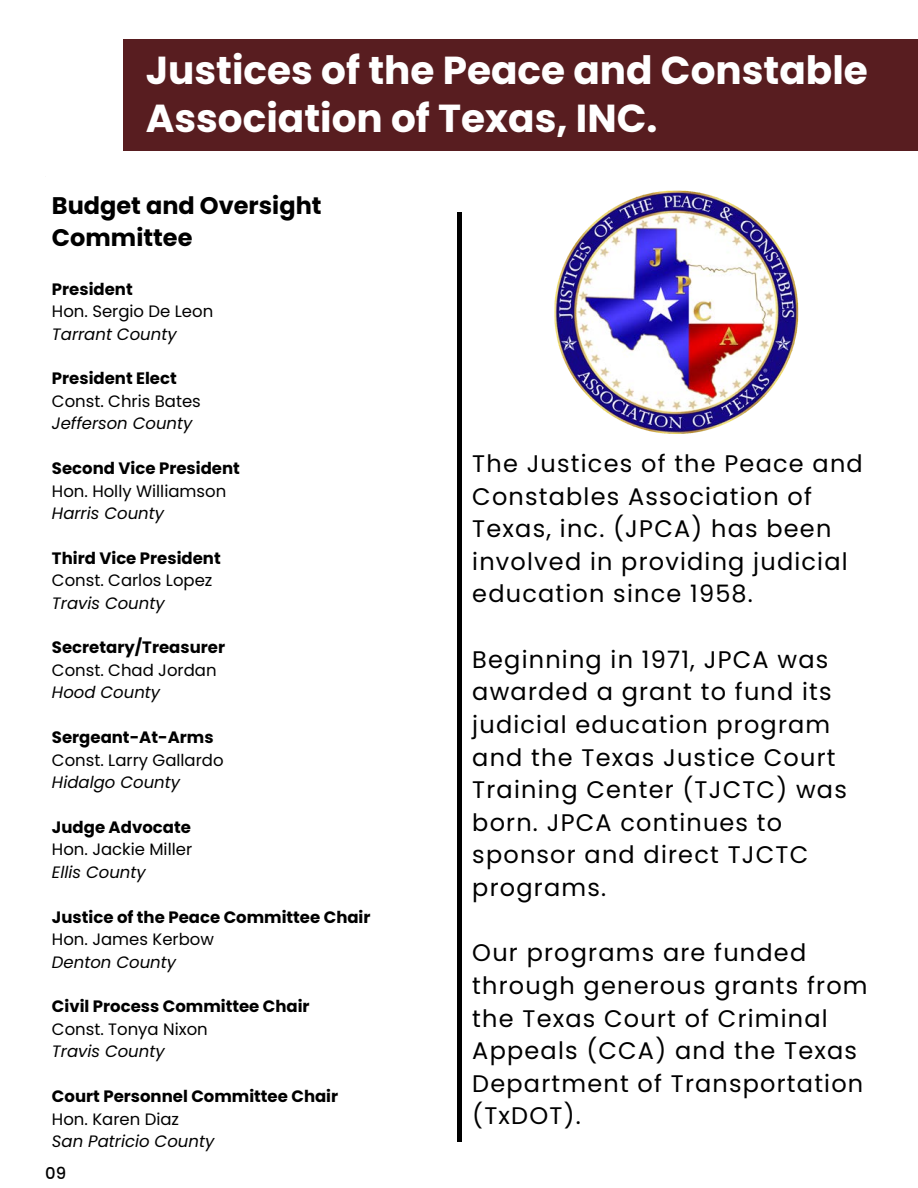
<style>
.page{position:relative;width:918px;height:1188px;background:#fff}
.page>*{position:absolute;margin:0;border:0;box-sizing:border-box;transform-origin:0 0}
.t1{font:700 39px/48.3px "Poppins";color:#fff}
.t2{font:24px/32.7px "Poppins";letter-spacing:.05em;color:#000}
.t3{font:700 24px/32.7px "Poppins";color:#000}
.t4{font:700 16.5px "Poppins";color:#000}
.t5{font:16.5px "Poppins";color:#000}
.t6{font:italic 16.5px "Poppins";color:#000}
.t7{font:500 16.5px "Poppins";color:#000}
</style>
<div class="page">
<div style="left:123px;top:40px;width:795px;height:111px;background:#581d20"></div>
<div style="left:457px;top:213px;width:5px;height:929px;background:#000"></div>
<img style="left:554px;top:190px;width:245px;height:244px">
<h1 class="t1" style="left:146px;top:46px;width:724px">Justices of the Peace and Constable<br>Association of Texas, INC.</h1>
<p class="t3" style="left:52px;top:189px;width:271px">Budget and Oversight<br>Committee</p>
<p class="t4" style="left:52px;top:277px;width:82px">President</p>
<p class="t5" style="left:52px;top:300px;width:163px">Hon. Sergio De Leon</p>
<p class="t6" style="left:52px;top:322px;width:126px">Tarrant County</p>
<p class="t4" style="left:52px;top:367px;width:126px">President Elect</p>
<p class="t5" style="left:52px;top:389px;width:150px">Const. Chris Bates</p>
<p class="t6" style="left:52px;top:412px;width:142px">Jefferson County</p>
<p class="t4" style="left:52px;top:457px;width:189px">Second Vice President</p>
<p class="t5" style="left:52px;top:479px;width:176px">Hon. Holly Williamson</p>
<p class="t6" style="left:52px;top:502px;width:114px">Harris County</p>
<p class="t4" style="left:52px;top:546px;width:170px">Third Vice President</p>
<p class="t5" style="left:52px;top:569px;width:162px">Const. Carlos Lopez</p>
<p class="t6" style="left:52px;top:591px;width:114px">Travis County</p>
<p class="t4" style="left:52px;top:636px;width:175px">Secretary/Treasurer</p>
<p class="t5" style="left:52px;top:659px;width:166px">Const. Chad Jordan</p>
<p class="t6" style="left:52px;top:681px;width:110px">Hood County</p>
<p class="t4" style="left:52px;top:726px;width:163px">Sergeant-At-Arms</p>
<p class="t5" style="left:52px;top:748px;width:173px">Const. Larry Gallardo</p>
<p class="t6" style="left:52px;top:771px;width:130px">Hidalgo County</p>
<p class="t4" style="left:52px;top:816px;width:140px">Judge Advocate</p>
<p class="t5" style="left:52px;top:838px;width:142px">Hon. Jackie Miller</p>
<p class="t6" style="left:52px;top:861px;width:95px">Ellis County</p>
<p class="t4" style="left:52px;top:905px;width:320px">Justice of the Peace Committee Chair</p>
<p class="t5" style="left:52px;top:928px;width:163px">Hon. James Kerbow</p>
<p class="t6" style="left:52px;top:950px;width:126px">Denton County</p>
<p class="t4" style="left:52px;top:995px;width:259px">Civil Process Committee Chair</p>
<p class="t5" style="left:52px;top:1018px;width:157px">Const. Tonya Nixon</p>
<p class="t6" style="left:52px;top:1040px;width:114px">Travis County</p>
<p class="t4" style="left:52px;top:1085px;width:288px">Court Personnel Committee Chair</p>
<p class="t5" style="left:52px;top:1107px;width:129px">Hon. Karen Diaz</p>
<p class="t6" style="left:52px;top:1130px;width:164px">San Patricio County</p>
<p class="t7" style="left:45px;top:1164px;width:23px">09</p>
<p class="t2" style="left:472px;top:447px;width:392px">The Justices of the Peace and<br>Constables Association of<br>Texas, inc. (JPCA) has been involved in providing judicial education since 1958.</p>
<p class="t2" style="left:472px;top:643px;width:376px">Beginning in 1971, JPCA was awarded a grant to fund its judicial education program and the Texas Justice Court<br>Training Center (TJCTC) was born. JPCA continues to sponsor and direct TJCTC programs.</p>
<p class="t2" style="left:472px;top:937px;width:397px">Our programs are funded through generous grants from the Texas Court of Criminal<br>Appeals (CCA) and the Texas<br>Department of Transportation (TxDOT).</p>
</div>
